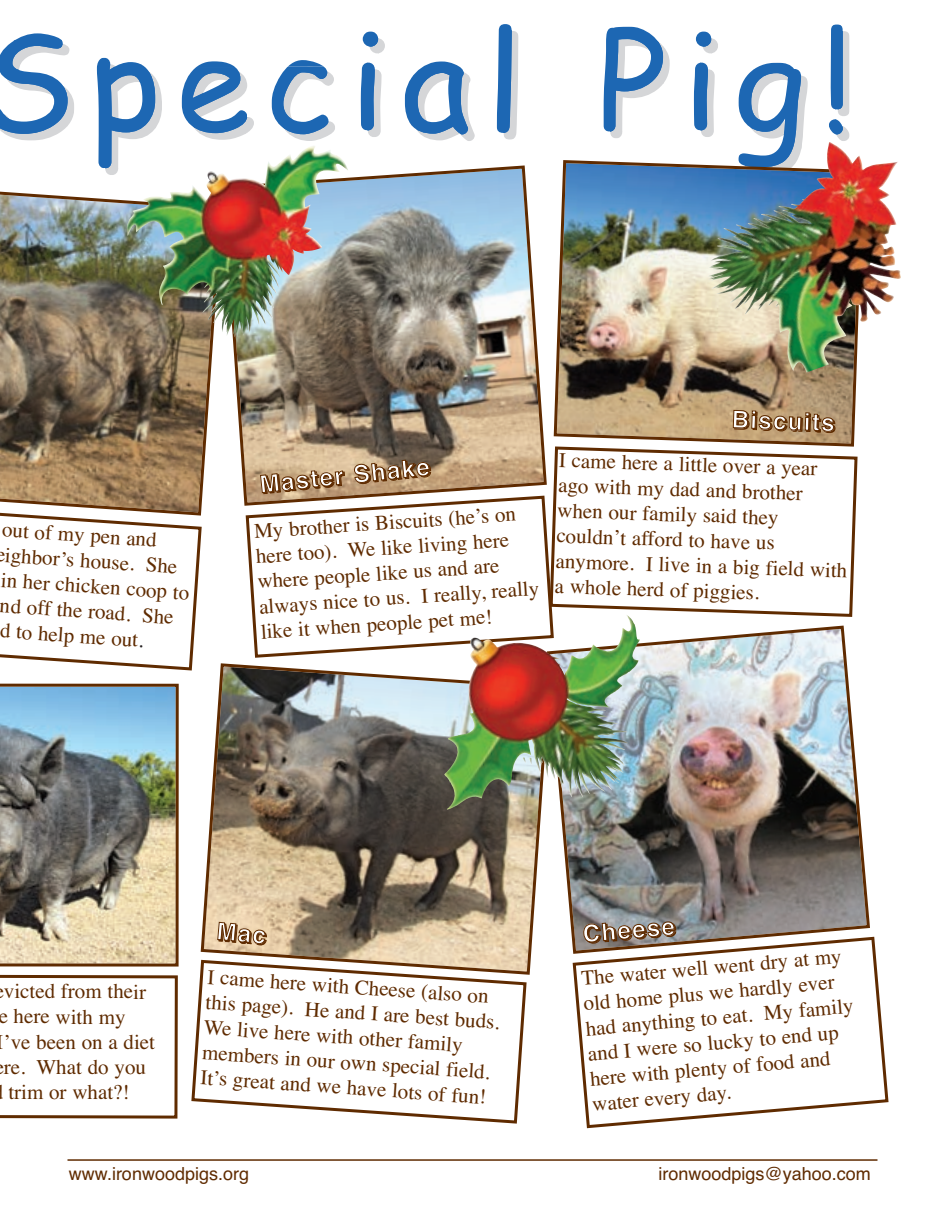
<style>
.page{position:relative;width:945px;height:1215px;background:#fff}
.page>*{position:absolute;margin:0;border:0;box-sizing:border-box;transform-origin:0 0}
.t1{font:135px "Comic Sans MS";letter-spacing:.11em;color:#1d67b3}
.t2{font:700 24px "Helvetica";color:#fff}
.t3{font:21px/25.2px "Times";letter-spacing:-.005em;color:#5f2b00}
.t4{font:18px "Helvetica";color:#5f2b00}
.s1{color:#231f20}
</style>
<div class="page">
<svg style="left:0;top:517px;width:202px;height:154px"></svg>
<img style="left:0;top:191px;width:221px;height:326px">
<svg style="left:0;top:974px;width:178px;height:145px"></svg>
<img style="left:0;top:684px;width:179px;height:283px">
<svg style="left:0;top:40px;width:68px;height:94px"></svg>
<svg style="left:103px;top:64px;width:52px;height:104px"></svg>
<svg style="left:188px;top:68px;width:59px;height:65px"></svg>
<svg style="left:278px;top:67px;width:50px;height:67px"></svg>
<svg style="left:367px;top:38px;width:11px;height:92px"></svg>
<svg style="left:411px;top:68px;width:57px;height:66px"></svg>
<div style="left:503px;top:31px;width:9px;height:102px;background:#1d67b3"></div>
<svg style="left:610px;top:33px;width:53px;height:99px"></svg>
<svg style="left:700px;top:38px;width:11px;height:92px"></svg>
<svg style="left:745px;top:69px;width:56px;height:73px"></svg>
<svg style="left:836px;top:31px;width:7px;height:103px"></svg>
<img style="left:553px;top:159px;width:312px;height:286px">
<img style="left:221px;top:164px;width:326px;height:334px">
<svg style="left:199px;top:662px;width:343px;height:313px;background:#958a7a"></svg>
<svg style="left:191px;top:958px;width:337px;height:166px"></svg>
<svg style="left:260px;top:470px;width:85px;height:24px;background:#9c744d"></svg>
<svg style="left:354px;top:460px;width:77px;height:24px;background:#926d48"></svg>
<img style="left:560px;top:624px;width:310px;height:311px">
<svg style="left:553px;top:445px;width:305px;height:172px"></svg>
<hr style="left:68px;top:1159px;width:810px;height:2px;background:#5f2b00">
<svg style="left:244px;top:494px;width:311px;height:164px"></svg>
<svg style="left:571px;top:935px;width:318px;height:194px"></svg>
<svg style="left:733px;top:410px;width:102px;height:41px"></svg>
<svg style="left:583px;top:922px;width:93px;height:21px;background:#7b6655"></svg>
<img style="left:444px;top:615px;width:187px;height:195px">
<img style="left:736px;top:142px;width:97px;height:94px">
<img style="left:127px;top:146px;width:186px;height:159px">
<svg style="left:217px;top:919px;width:50px;height:30px"></svg>
<h1 class="t1" style="left:-19px;top:21px;width:874px">Special Pig!</h1>
<p class="t3" style="left:3px;top:519px;width:156px;rotate:4deg">out of my pen and</p>
<p class="t3" style="left:-3px;top:543px;width:184px;rotate:4deg">eighbor’s house. She</p>
<p class="t3" style="left:2px;top:569px;width:190px;rotate:4deg">in her chicken coop to</p>
<p class="t3" style="left:1px;top:594px;width:175px;rotate:4deg">nd off the road. She</p>
<p class="t3" style="left:1px;top:619px;width:145px;rotate:4deg">d to help me out<span class="s1">.</span></p>
<p class="t2" style="left:732px;top:410px;width:105px;rotate:2deg">Biscuits</p>
<p class="t2" style="left:259px;top:476px;width:172px;rotate:-6deg">Master Shake</p>
<p class="t3" style="left:560px;top:449px;width:293px;rotate:2deg">I came here a little over a year ago with my dad and brother when our family said they couldn’t afford to have us anymore. I live in a big field with a whole herd of piggies.</p>
<p class="t3" style="left:253px;top:521px;width:282px;rotate:-4deg">My brother is Biscuits (he’s on here too). We like living here where people like us and are always nice to us. I really, really like it when people pet me!</p>
<p class="t3" style="left:4px;top:981px;width:144px">victed from their</p>
<p class="t3" style="left:-1px;top:1006px;width:129px">e here with my</p>
<p class="t3" style="left:-3px;top:1031px;width:160px">I’ve been on a diet</p>
<p class="t3" style="left:4px;top:1056px;width:144px">re. What do you</p>
<p class="t3" style="left:8px;top:1081px;width:123px">trim or what?!</p>
<p class="t3" style="left:208px;top:966px;width:296px;rotate:4deg">I came here with Cheese (also on this page). He and I are best buds.<br>We live here with other family members in our own special field.<br>It’s great and we have lots of fun!</p>
<p class="t2" style="left:582px;top:925px;width:94px;rotate:-5deg">Cheese</p>
<p class="t3" style="left:580px;top:968px;width:270px;rotate:-5deg">The water well went dry at my old home plus we hardly ever had anything to eat. My family and I were so lucky to end up here with plenty of food and water every day.</p>
<p class="t4" style="left:69px;top:1168px;width:182px">www.ironwoodpigs.org</p>
<p class="t4" style="left:659px;top:1168px;width:214px">ironwoodpigs@yahoo.com</p>
</div>
